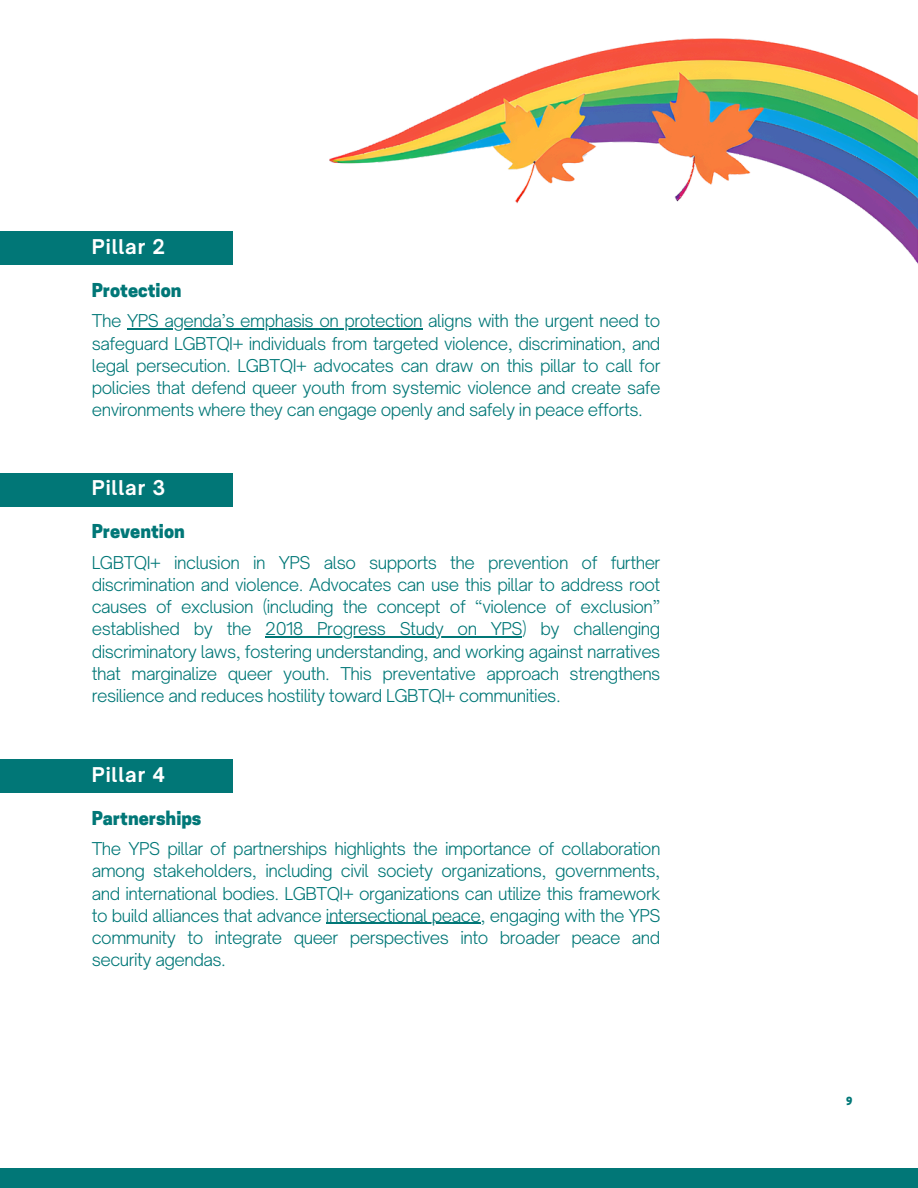
<style>
.page{position:relative;width:918px;height:1188px;background:#fff}
.page>*{position:absolute;margin:0;border:0;box-sizing:border-box;transform-origin:0 0}
.t1{font:700 19.5px "Open Sauce One";letter-spacing:.05em;color:#fff}
.t2{font:800 18px "Cooper Hewitt";color:#017777}
.t3{font:300 16.95px/22.2px "Open Sauce One";letter-spacing:-.03em;color:#017777;text-align:justify}
.t4{font:800 10.5px "Cooper Hewitt";color:#017777}
</style>
<div class="page">
<div style="left:0;top:1168px;width:918px;height:20px;background:#017777"></div>
<img style="left:330px;top:39px;width:588px;height:225px">
<svg style="left:660px;top:156px;width:32px;height:29px"></svg>
<hr style="left:127px;top:328px;width:295px;height:1px;background:#017777">
<div style="left:0;top:231px;width:232px;height:34px;background:#017777"></div>
<hr style="left:265px;top:637px;width:257px;height:1px;background:#017777">
<div style="left:0;top:473px;width:232px;height:34px;background:#017777"></div>
<hr style="left:326px;top:923px;width:154px;height:1px;background:#017777">
<div style="left:0;top:759px;width:232px;height:34px;background:#017777"></div>
<h1 class="t1" style="left:92px;top:234px;width:75px">Pillar 2</h1>
<h1 class="t2" style="left:92px;top:283px;width:91px">Protection</h1>
<h1 class="t3" style="left:92px;top:310px;width:570px">The YPS agenda’s emphasis on protection aligns with the urgent need to</h1>
<p class="t3" style="left:92px;top:332px;width:570px">safeguard LGBTQI+ individuals from targeted violence, discrimination, and legal persecution. LGBTQI+ advocates can draw on this pillar to call for policies that defend queer youth from systemic violence and create safe environments where they can engage openly and safely in peace efforts.</p>
<h1 class="t1" style="left:92px;top:476px;width:75px">Pillar 3</h1>
<h1 class="t2" style="left:92px;top:525px;width:95px">Prevention</h1>
<p class="t3" style="left:92px;top:551px;width:570px">LGBTQI+ inclusion in YPS also supports the prevention of further discrimination and violence. Advocates can use this pillar to address root causes of exclusion (including the concept of “violence of exclusion” established by the</p>
<h1 class="t3" style="left:92px;top:618px;width:570px;text-indent:174px">2018 Progress Study on YPS) by challenging discriminatory laws, fostering understanding, and working against narratives that marginalize queer youth. This preventative approach strengthens resilience and reduces hostility toward LGBTQI+ communities.</h1>
<p class="t1" style="left:92px;top:762px;width:75px">Pillar 4</p>
<p class="t2" style="left:92px;top:811px;width:111px">Partnerships</p>
<p class="t3" style="left:92px;top:837px;width:570px">The YPS pillar of partnerships highlights the importance of collaboration among stakeholders, including civil society organizations, governments, and international bodies. LGBTQI+ organizations can utilize this framework to build alliances that advance intersectional peace, engaging with the YPS</p>
<p class="t3" style="left:92px;top:926px;width:570px">community to integrate queer perspectives into broader peace and security agendas.</p>
<p class="t4" style="left:846px;top:1097px;width:8px">9</p>
</div>
